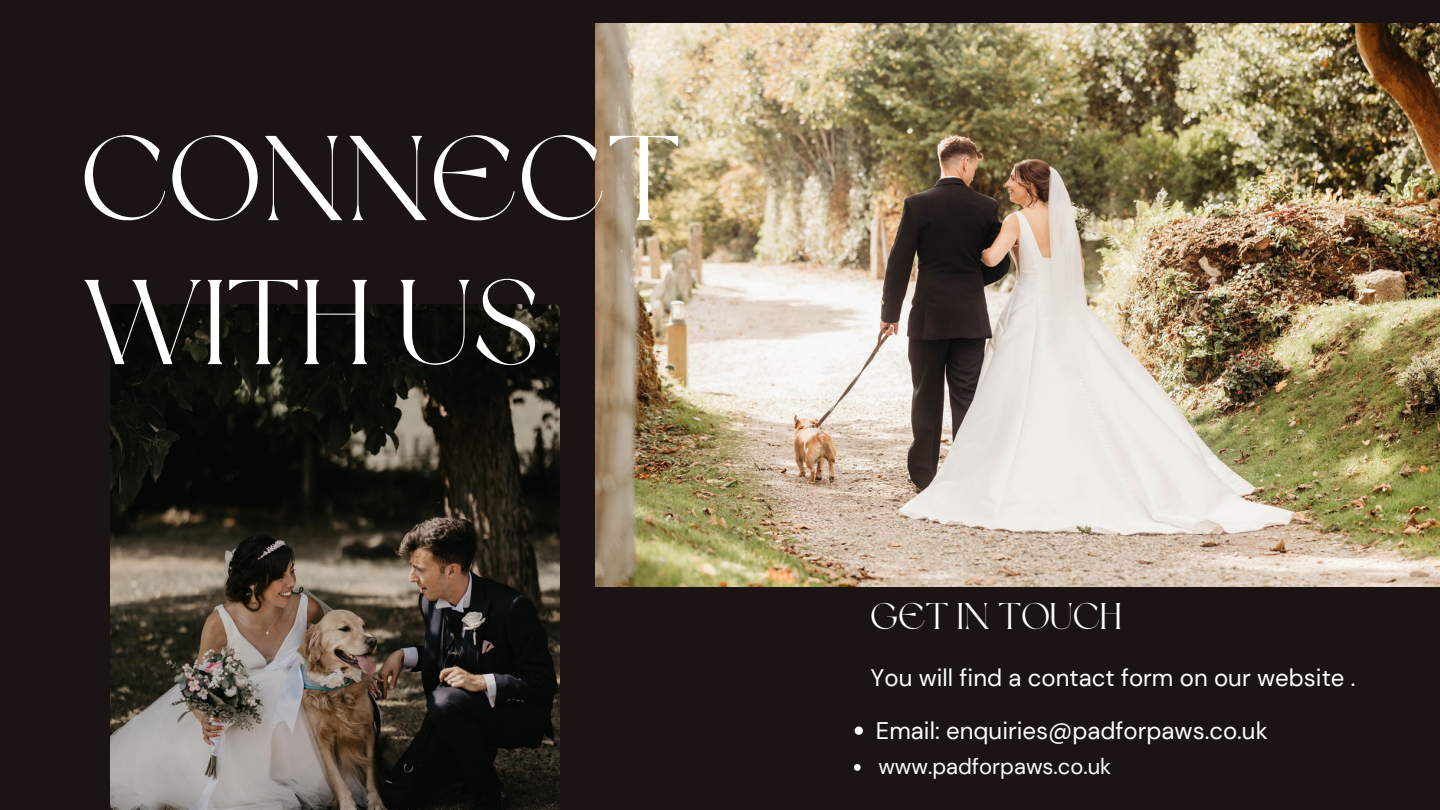
<style>
.page{position:relative;width:1440px;height:810px;background:#1c1315}
.page>*{position:absolute;margin:0;border:0;box-sizing:border-box;transform-origin:0 0}
.t1{font:120px/144px "Dream Avenue";color:#fff}
.t2{font:37px "Dream Avenue";color:#fff}
.t3{font:24px "DM Sans";color:#fff}
.t4{font:22px "DM Sans";color:#fff}
</style>
<div class="page">
<img style="left:110px;top:305px;width:450px;height:505px">
<img style="left:596px;top:24px;width:844px;height:562px">
<svg style="left:855px;top:727px;width:8px;height:8px"></svg>
<svg style="left:854px;top:764px;width:7px;height:7px"></svg>
<p class="t1" style="left:81px;top:118px;width:602px">CONNECT<br>WITH US</p>
<p class="t2" style="left:871px;top:601px;width:253px">GET IN TOUCH</p>
<p class="t3" style="left:871px;top:662px;width:487px">You will find a contact form on our website .</p>
<p class="t3" style="left:876px;top:715px;width:393px">Email: enquiries@padforpaws.co.uk</p>
<p class="t4" style="left:878px;top:752px;width:235px">www.padforpaws.co.uk</p>
</div>
